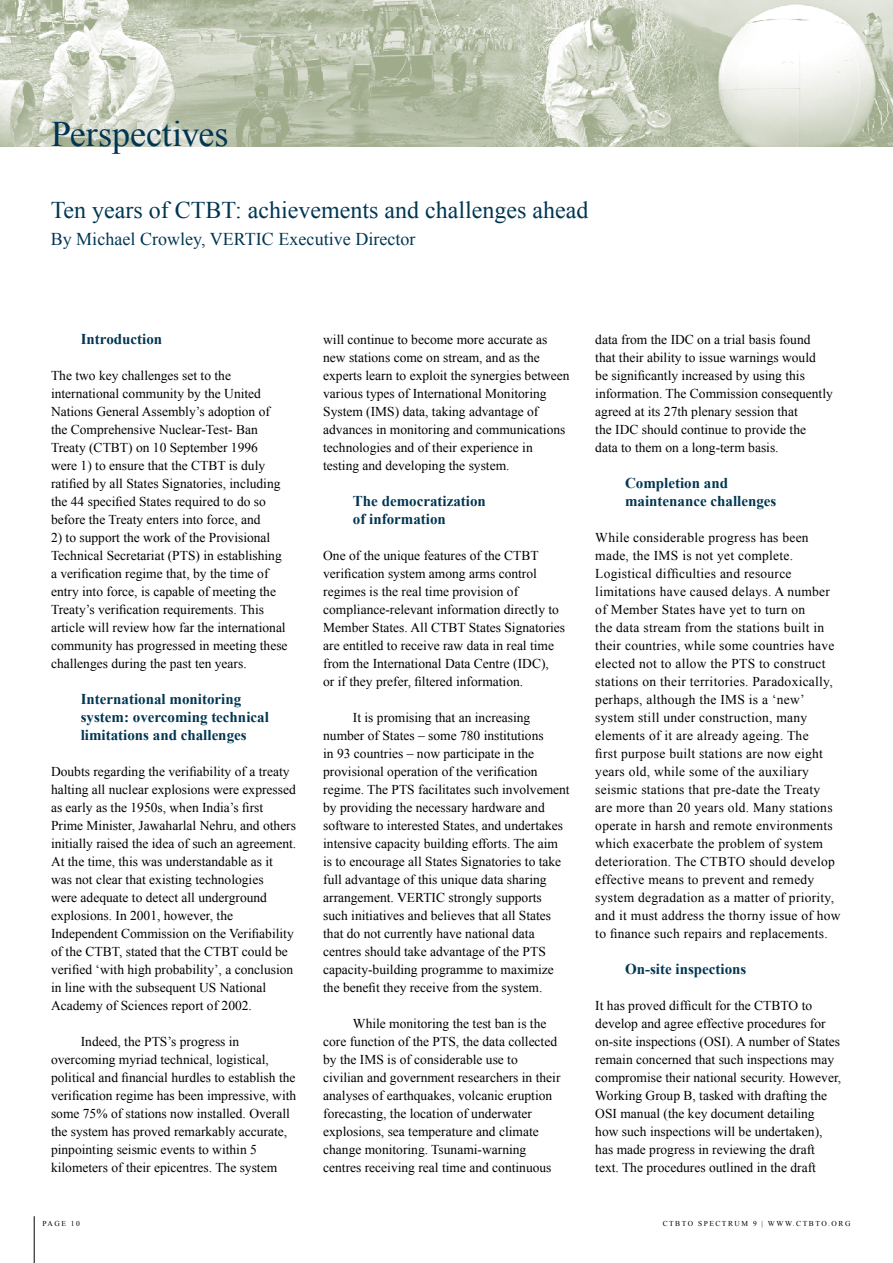
<style>
.page{position:relative;width:893px;height:1263px;background:#fff}
.page>*{position:absolute;margin:0;border:0;box-sizing:border-box;transform-origin:0 0}
.t1{font:36px "Times New Roman";letter-spacing:-.005em;color:#003652}
.t2{font:24px "Times New Roman";color:#003652}
.t3{font:18px "Times New Roman";color:#003652}
.t4{font:700 15px/18px "Times New Roman";color:#003652}
.t5{font:13.5px/18px "Times New Roman";color:#000}
.t6{font:13.5px/18px "Times New Roman";letter-spacing:.02em;color:#000}
.t7{font:7.5px "Times New Roman";letter-spacing:.2em;color:#000}
</style>
<div class="page">
<hr style="left:34px;top:1216px;width:1px;height:47px;background:#000">
<img style="left:0;top:0;width:893px;height:146px">
<h1 class="t1" style="left:51px;top:110px;width:179px">Perspectives</h1>
<h2 class="t2" style="left:51px;top:194px;width:539px">Ten years of CTBT: achievements and challenges ahead</h2>
<h3 class="t3" style="left:51px;top:227px;width:367px">By Michael Crowley, VERTIC Executive Director</h3>
<p class="t4" style="left:81px;top:330px;width:83px">Introduction</p>
<p class="t5" style="left:51px;top:366px;width:231px">The two key challenges set to the international community by the United Nations General Assembly’s adoption of the Comprehensive Nuclear-Test- Ban Treaty (CTBT) on 10 September 1996 were 1) to ensure that the CTBT is duly ratified by all States Signatories, including the 44 specified States required to do so before the Treaty enters into force, and</p>
<p class="t5" style="left:51px;top:528px;width:238px">2) to support the work of the Provisional Technical Secretariat (PTS) in establishing a verification regime that, by the time of entry into force, is capable of meeting the Treaty’s verification requirements. This article will review how far the international community has progressed in meeting these challenges during the past ten years.</p>
<p class="t4" style="left:81px;top:690px;width:190px">International monitoring system: overcoming technical limitations and challenges</p>
<p class="t5" style="left:51px;top:762px;width:247px">Doubts regarding the verifiability of a treaty halting all nuclear explosions were expressed as early as the 1950s, when India’s first Prime Minister, Jawaharlal Nehru, and others initially raised the idea of such an agreement.<br>At the time, this was understandable as it was not clear that existing technologies<br>were adequate to detect all underground explosions. In 2001, however, the Independent Commission on the Verifiability of the CTBT, stated that the CTBT could be verified ‘with high probability’, a conclusion in line with the subsequent US National Academy of Sciences report of 2002.</p>
<p class="t5" style="left:51px;top:1032px;width:247px;text-indent:30px">Indeed, the PTS’s progress in overcoming myriad technical, logistical, political and financial hurdles to establish the verification regime has been impressive, with some 75% of stations now installed. Overall the system has proved remarkably accurate, pinpointing seismic events to within 5 kilometers of their epicentres. The system</p>
<p class="t5" style="left:323px;top:330px;width:248px">will continue to become more accurate as new stations come on stream, and as the experts learn to exploit the synergies between various types of International Monitoring System (IMS) data, taking advantage of advances in monitoring and communications technologies and of their experience in testing and developing the system.</p>
<p class="t4" style="left:353px;top:492px;width:134px">The democratization of information</p>
<p class="t5" style="left:323px;top:546px;width:243px">One of the unique features of the CTBT verification system among arms control regimes is the real time provision of compliance-relevant information directly to Member States. All CTBT States Signatories are entitled to receive raw data in real time from the International Data Centre (IDC),<br>or if they prefer, filtered information.</p>
<p class="t5" style="left:323px;top:708px;width:248px;text-indent:30px">It is promising that an increasing number of States – some 780 institutions<br>in 93 countries – now participate in the provisional operation of the verification regime. The PTS facilitates such involvement by providing the necessary hardware and software to interested States, and undertakes intensive capacity building efforts. The aim is to encourage all States Signatories to take full advantage of this unique data sharing arrangement. VERTIC strongly supports such initiatives and believes that all States that do not currently have national data centres should take advantage of the PTS capacity-building programme to maximize the benefit they receive from the system.</p>
<p class="t5" style="left:323px;top:1014px;width:23px">W</p>
<p class="t5" style="left:323px;top:1014px;width:239px;text-indent:43px">hile monitoring the test ban is the core function of the PTS, the data collected by the IMS is of considerable use to civilian and government researchers in their analyses of earthquakes, volcanic eruption forecasting, the location of underwater explosions, sea temperature and climate change monitoring. Tsunami-warning centres receiving real time and continuous</p>
<p class="t5" style="left:595px;top:330px;width:239px">data from the IDC on a trial basis found that their ability to issue warnings would<br>be significantly increased by using this information. The Commission consequently agreed at its 27th plenary session that<br>the IDC should continue to provide the<br>data to them on a long-term basis.</p>
<p class="t4" style="left:625px;top:474px;width:153px">Completion and maintenance challenges</p>
<p class="t6" style="left:595px;top:528px;width:247px">While considerable progress has been made, the IMS is not yet complete.<br>Logistical difficulties and resource limitations have caused delays. A number of Member States have yet to turn on<br>the data stream from the stations built in their countries, while some countries have elected not to allow the PTS to construct stations on their territories. Paradoxically, perhaps, although the IMS is a ‘new’ system still under construction, many elements of it are already ageing. The<br>first purpose built stations are now eight years old, while some of the auxiliary seismic stations that pre-date the Treaty<br>are more than 20 years old. Many stations operate in harsh and remote environments which exacerbate the problem of system deterioration. The CTBTO should develop effective means to prevent and remedy system degradation as a matter of priority, and it must address the thorny issue of how to finance such repairs and replacements.</p>
<p class="t4" style="left:625px;top:960px;width:123px">On-site inspections</p>
<p class="t5" style="left:595px;top:996px;width:248px">It has proved difficult for the CTBTO to develop and agree effective procedures for on-site inspections (OSI). A number of States remain concerned that such inspections may compromise their national security. However, Working Group B, tasked with drafting the OSI manual (the key document detailing<br>how such inspections will be undertaken), has made progress in reviewing the draft text. The procedures outlined in the draft</p>
<p class="t7" style="left:43px;top:1218px;width:39px">page 10</p>
<p class="t7" style="left:663px;top:1219px;width:141px">CTBTO Spect rum 9 | www.ctbto</p>
<p class="t7" style="left:828px;top:1219px;width:24px">.o rg</p>
</div>
